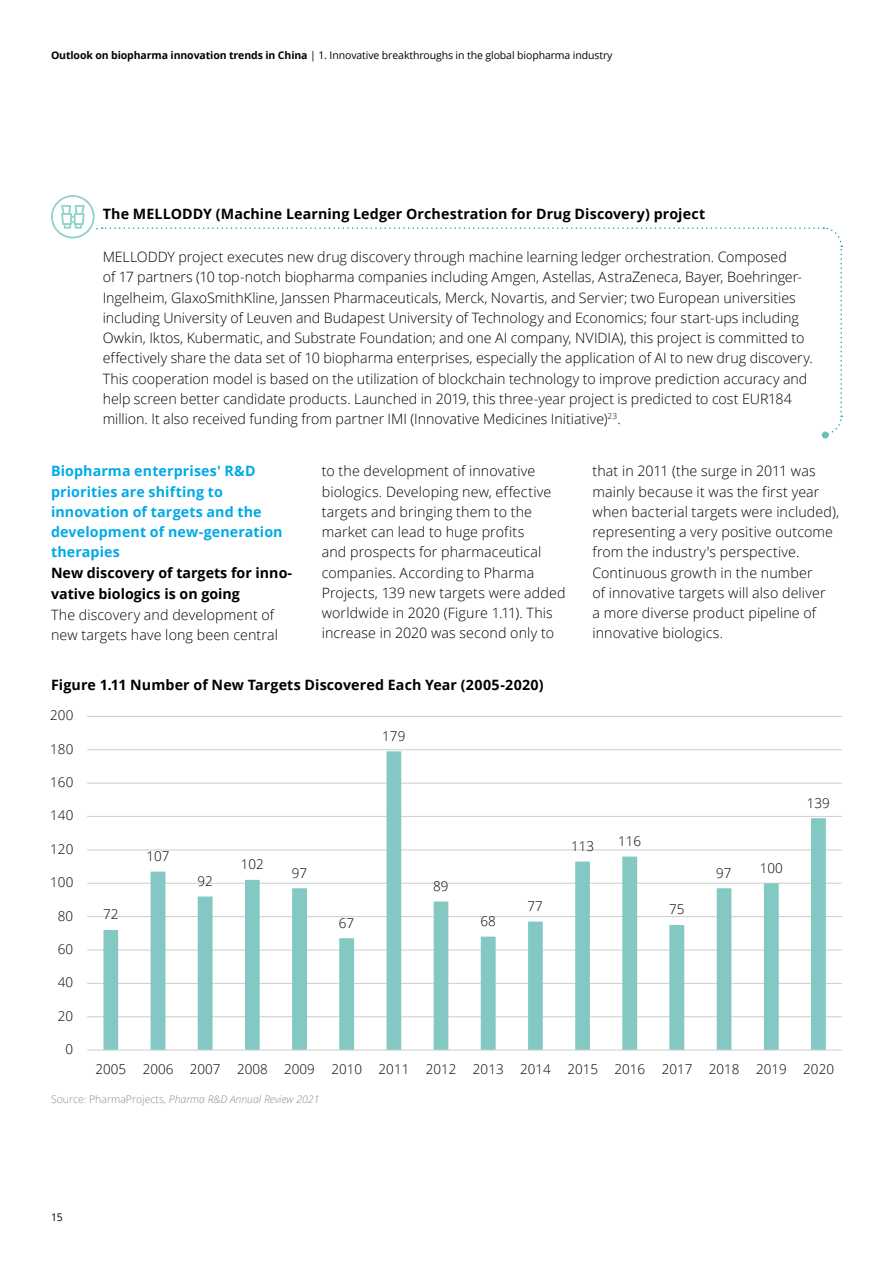
<style>
.page{position:relative;width:893px;height:1263px;background:#fff}
.page>*{position:absolute;margin:0;border:0;box-sizing:border-box;transform-origin:0 0}
.t1{font:300 14.25px/20.2px "Open Sans";color:#000}
.t2{font:700 14.25px/21.6px "Open Sans";letter-spacing:.005em;color:#000}
.t3{font:700 14.25px/20.2px "Open Sans";letter-spacing:.01em;color:#00aae7}
.t4{font:300 13.5px "Open Sans";color:#030000}
.t5{font:10.5px "Open Sans";letter-spacing:-.01em;color:#000}
.t6{font:italic 300 10.5px "Open Sans";color:#878a8f}
.s1{font-weight:700}
.s2{font-style:normal}
</style>
<div class="page">
<hr style="left:87px;top:1016px;width:755px;height:1px;background:#cfd1d2">
<hr style="left:87px;top:983px;width:755px;height:1px;background:#cfd1d2">
<hr style="left:87px;top:949px;width:755px;height:2px;background:#cfd1d2">
<hr style="left:87px;top:916px;width:755px;height:1px;background:#cfd1d2">
<hr style="left:87px;top:883px;width:755px;height:1px;background:#cfd1d2">
<hr style="left:87px;top:849px;width:755px;height:1px;background:#cfd1d2">
<hr style="left:87px;top:816px;width:755px;height:1px;background:#cfd1d2">
<hr style="left:87px;top:782px;width:755px;height:2px;background:#cfd1d2">
<hr style="left:87px;top:749px;width:755px;height:1px;background:#cfd1d2">
<hr style="left:87px;top:716px;width:755px;height:1px;background:#cfd1d2">
<svg style="left:103px;top:751px;width:723px;height:298px"></svg>
<hr style="left:87px;top:1049px;width:755px;height:1px;background:#cfd1d2">
<svg style="left:51px;top:195px;width:792px;height:241px"></svg>
<div style="left:822px;top:431px;width:7px;height:7px;background:#65c5b4;border-radius:50%"></div>
<p class="t5" style="left:51px;top:48px;width:563px"><span class="s1">Outlook on biopharma innovation trends in China</span> | 1. Innovative breakthroughs in the global biopharma industry</p>
<p class="t2" style="left:103px;top:202px;width:604px">The MELLODDY (Machine Learning Ledger Orchestration for Drug Discovery) project</p>
<p class="t1" style="left:103px;top:246px;width:711px">MELLODDY project executes new drug discovery through machine learning ledger orchestration. Composed<br>of 17 partners (10 top-notch biopharma companies including Amgen, Astellas, AstraZeneca, Bayer, Boehringer-Ingelheim, GlaxoSmithKline, Janssen Pharmaceuticals, Merck, Novartis, and Servier; two European universities including University of Leuven and Budapest University of Technology and Economics; four start-ups including Owkin, Iktos, Kubermatic, and Substrate Foundation; and one AI company, NVIDIA), this project is committed to effectively share the data set of 10 biopharma enterprises, especially the application of AI to new drug discovery.<br>This cooperation model is based on the utilization of blockchain technology to improve prediction accuracy and help screen better candidate products. Launched in 2019, this three-year project is predicted to cost EUR184 million. It also received funding from partner IMI (Innovative Medicines Initiative)<sup>23</sup>.</p>
<p class="t1" style="left:322px;top:461px;width:245px">to the development of innovative biologics. Developing new, effective targets and bringing them to the market can lead to huge profits<br>and prospects for pharmaceutical companies. According to Pharma Projects, 139 new targets were added worldwide in 2020 (Figure 1.11). This increase in 2020 was second only to</p>
<p class="t2" style="left:51px;top:674px;width:494px">Figure 1.11 Number of New Targets Discovered Each Year (2005-2020)</p>
<p class="t3" style="left:51px;top:461px;width:233px">Biopharma enterprises' R&amp;D priorities are shifting to innovation of targets and the development of new-generation therapies</p>
<p class="t2" style="left:51px;top:561px;width:243px">New discovery of targets for inno&shy;vative biologics is on going</p>
<p class="t1" style="left:51px;top:604px;width:229px">The discovery and development of new targets have long been central</p>
<p class="t4" style="left:50px;top:706px;width:25px">200</p>
<p class="t4" style="left:50px;top:740px;width:25px">180</p>
<p class="t4" style="left:50px;top:773px;width:25px">160</p>
<p class="t4" style="left:50px;top:806px;width:25px">140</p>
<p class="t4" style="left:382px;top:727px;width:25px">179</p>
<p class="t1" style="left:592px;top:461px;width:248px">that in 2011 (the surge in 2011 was mainly because it was the first year when bacterial targets were included), representing a very positive outcome from the industry's perspective.<br>Continuous growth in the number<br>of innovative targets will also deliver<br>a more diverse product pipeline of innovative biologics.</p>
<p class="t4" style="left:807px;top:793px;width:25px">139</p>
<p class="t4" style="left:50px;top:840px;width:25px">120</p>
<p class="t4" style="left:50px;top:873px;width:25px">100</p>
<p class="t4" style="left:58px;top:906px;width:17px">80</p>
<p class="t4" style="left:58px;top:940px;width:17px">60</p>
<p class="t4" style="left:58px;top:973px;width:17px">40</p>
<p class="t4" style="left:58px;top:1006px;width:17px">20</p>
<p class="t4" style="left:66px;top:1040px;width:9px">0</p>
<p class="t4" style="left:103px;top:905px;width:17px">72</p>
<p class="t4" style="left:146px;top:847px;width:25px">107</p>
<p class="t4" style="left:197px;top:872px;width:17px">92</p>
<p class="t4" style="left:241px;top:855px;width:25px">102</p>
<p class="t4" style="left:292px;top:863px;width:17px">97</p>
<p class="t4" style="left:339px;top:913px;width:17px">67</p>
<p class="t4" style="left:433px;top:877px;width:17px">89</p>
<p class="t4" style="left:480px;top:912px;width:17px">68</p>
<p class="t4" style="left:528px;top:897px;width:17px">77</p>
<p class="t4" style="left:571px;top:837px;width:25px">113</p>
<p class="t4" style="left:618px;top:832px;width:25px">116</p>
<p class="t4" style="left:669px;top:900px;width:17px">75</p>
<p class="t4" style="left:716px;top:863px;width:17px">97</p>
<p class="t4" style="left:760px;top:858px;width:25px">100</p>
<p class="t4" style="left:96px;top:1060px;width:740px">2005 2006 2007 2008 2009 2010 2011 2012 2013 2014 2015 2016 2017 2018 2019 2020</p>
<p class="t6" style="left:51px;top:1092px;width:270px"><span class="s2">Source: PharmaProjects,</span> Pharma R&amp;D Annual Review 2021</p>
<p class="t5" style="left:51px;top:1210px;width:13px">15</p>
</div>
